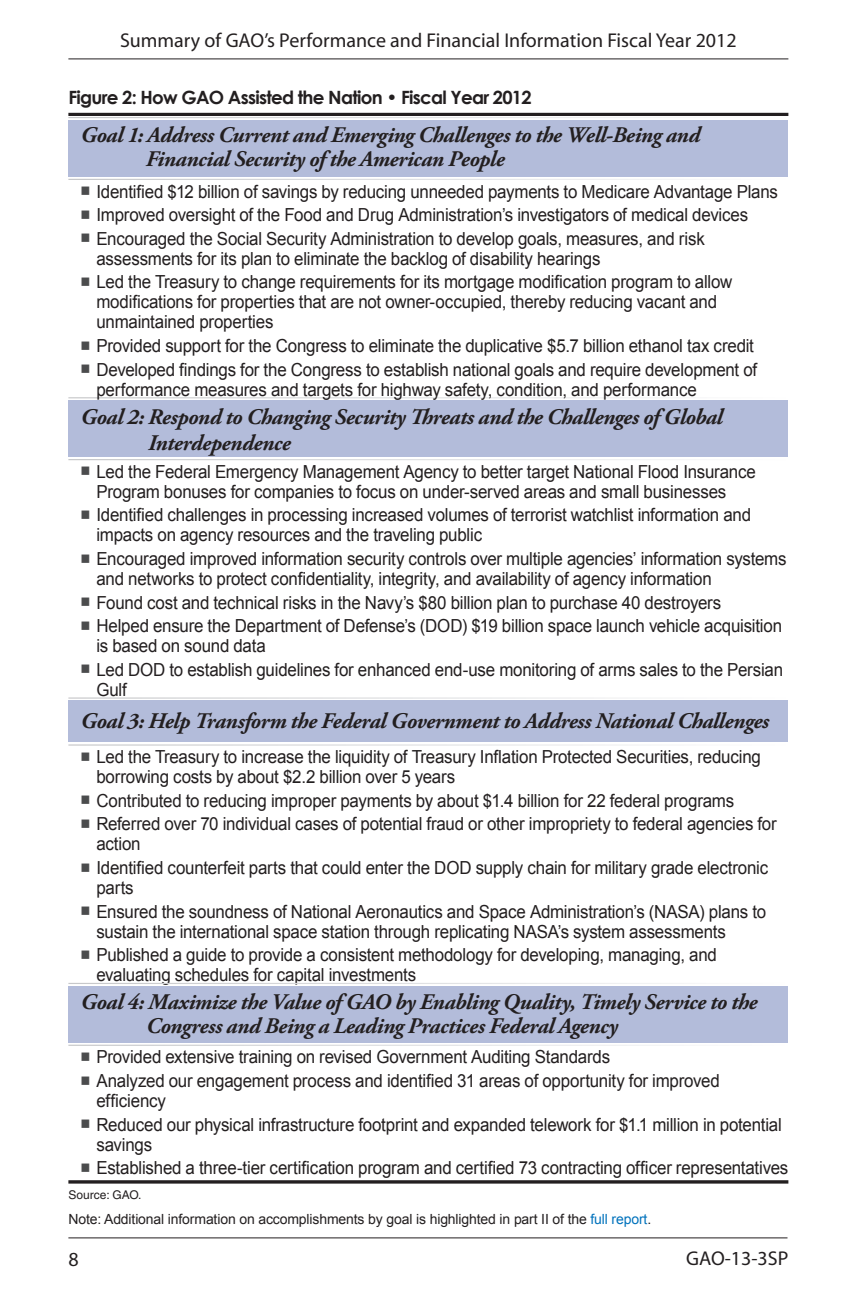
<style>
.page{position:relative;width:864px;height:1296px;background:#fff}
.page>*{position:absolute;margin:0;border:0;box-sizing:border-box;transform-origin:0 0}
._2010_T2_H2{font:italic 700 22.2px/23.8px "Adobe Garamond Pro";letter-spacing:-.02em;color:#231f20}
._000-headers{font:20px "Myriad";color:#231f20}
._2010_Figure_title{font:700 18.2px "Century Gothic";letter-spacing:-.04em;color:#231f20}
.t1{font:18px/20px "Arial";letter-spacing:-.015em;color:#231f20;scale:.94 1}
._2010_NOte{font:14px "Arial";letter-spacing:-.01em;color:#231f20}
._2010_source{font:12px "Helvetica";color:#231f20}
.s1{color:#0072bc}
</style>
<div class="page">
<hr style="left:68px;top:58px;width:720px;height:1px;background:#231f20">
<hr style="left:68px;top:1237px;width:719px;height:1px;background:#231f20">
<div style="left:68px;top:401px;width:720px;height:56px;background:#b3bcda"></div>
<div style="left:68px;top:700px;width:720px;height:42px;background:#b3bcda"></div>
<div style="left:68px;top:986px;width:720px;height:56px;background:#b3bcda"></div>
<svg style="left:68px;top:1180px;width:720px;height:4px"></svg>
<div style="left:68px;top:120px;width:720px;height:57px;background:#b3bcda"></div>
<hr style="left:68px;top:113px;width:720px;height:3px;background:#231f20">
<p class="_000-headers" style="left:120px;top:31px;width:618px">Summary of GAO’s Performance and Financial Information Fiscal Year 2012</p>
<p class="_2010_Figure_title" style="left:68px;top:83px;width:465px">Figure 2: How GAO Assisted the Nation • Fiscal Year 2012</p>
<p class="_2010_T2_H2" style="left:146px;top:123px;width:556px;text-indent:-65px">Goal 1: Address Current and Emerging Challenges to the Well-Being and<br>Financial Security of the American People</p>
<p class="t1" style="left:96px;top:181px;width:727px">Identified $12 billion of savings by reducing unneeded payments to Medicare Advantage Plans</p>
<p class="t1" style="left:96px;top:205px;width:695px">Improved oversight of the Food and Drug Administration’s investigators of medical devices</p>
<p class="t1" style="left:96px;top:229px;width:649px">Encouraged the Social Security Administration to develop goals, measures, and risk assessments for its plan to eliminate the backlog of disability hearings</p>
<p class="t1" style="left:96px;top:272px;width:678px">Led the Treasury to change requirements for its mortgage modification program to allow modifications for properties that are not owner-occupied, thereby reducing vacant and unmaintained properties</p>
<p class="t1" style="left:96px;top:336px;width:701px">Provided support for the Congress to eliminate the duplicative $5.7 billion ethanol tax credit</p>
<p class="t1" style="left:96px;top:359px;width:704px">Developed findings for the Congress to establish national goals and require development of performance measures and targets for highway safety, condition, and performance</p>
<p class="_2010_T2_H2" style="left:148px;top:404px;width:576px;line-height:26.8px;text-indent:-68px">Goal 2: Respond to Changing Security Threats and the Challenges of Global<br>Interdependence</p>
<p class="t1" style="left:96px;top:462px;width:703px">Led the Federal Emergency Management Agency to better target National Flood Insurance<br>Program bonuses for companies to focus on under-served areas and small businesses</p>
<p class="t1" style="left:96px;top:505px;width:698px">Identified challenges in processing increased volumes of terrorist watchlist information and impacts on agency resources and the traveling public</p>
<p class="t1" style="left:96px;top:549px;width:736px">Encouraged improved information security controls over multiple agencies’ information systems and networks to protect confidentiality, integrity, and availability of agency information</p>
<p class="t1" style="left:96px;top:592px;width:666px">Found cost and technical risks in the Navy’s $80 billion plan to purchase 40 destroyers</p>
<p class="t1" style="left:96px;top:616px;width:731px">Helped ensure the Department of Defense’s (DOD) $19 billion space launch vehicle acquisition is based on sound data</p>
<p class="t1" style="left:96px;top:660px;width:732px">Led DOD to establish guidelines for enhanced end-use monitoring of arms sales to the Persian<br>Gulf</p>
<p class="_2010_T2_H2" style="left:80px;top:710px;width:690px">Goal 3: Help Transform the Federal Government to Address National Challenges</p>
<p class="t1" style="left:96px;top:747px;width:708px">Led the Treasury to increase the liquidity of Treasury Inflation Protected Securities, reducing borrowing costs by about $2.2 billion over 5 years</p>
<p class="t1" style="left:96px;top:791px;width:680px">Contributed to reducing improper payments by about $1.4 billion for 22 federal programs</p>
<p class="t1" style="left:96px;top:814px;width:725px">Referred over 70 individual cases of potential fraud or other impropriety to federal agencies for action</p>
<p class="t1" style="left:96px;top:858px;width:716px">Identified counterfeit parts that could enter the DOD supply chain for military grade electronic parts</p>
<p class="t1" style="left:96px;top:901px;width:714px">Ensured the soundness of National Aeronautics and Space Administration’s (NASA) plans to sustain the international space station through replicating NASA’s system assessments</p>
<p class="t1" style="left:96px;top:945px;width:662px">Published a guide to provide a consistent methodology for developing, managing, and evaluating schedules for capital investments</p>
<p class="_2010_T2_H2" style="left:146px;top:991px;width:613px;text-indent:-66px">Goal 4: Maximize the Value of GAO by Enabling Quality, Timely Service to the<br>Congress and Being a Leading Practices Federal Agency</p>
<p class="t1" style="left:96px;top:1047px;width:548px">Provided extensive training on revised Government Auditing Standards</p>
<p class="t1" style="left:96px;top:1071px;width:665px">Analyzed our engagement process and identified 31 areas of opportunity for improved efficiency</p>
<p class="t1" style="left:96px;top:1114px;width:731px">Reduced our physical infrastructure footprint and expanded telework for $1.1 million in potential savings</p>
<p class="t1" style="left:96px;top:1158px;width:738px">Established a three-tier certification program and certified 73 contracting officer representatives</p>
<p class="_2010_source" style="left:68px;top:1188px;width:75px">Source: GAO.</p>
<p class="_2010_NOte" style="left:68px;top:1210px;width:584px">Note: Additional information on accomplishments by goal is highlighted in part II of the <span class="s1">full report</span>.</p>
<p class="_000-headers" style="left:68px;top:1250px;width:12px">8</p>
<p class="_000-headers" style="left:686px;top:1248px;width:104px">GAO-13-3SP</p>
</div>
